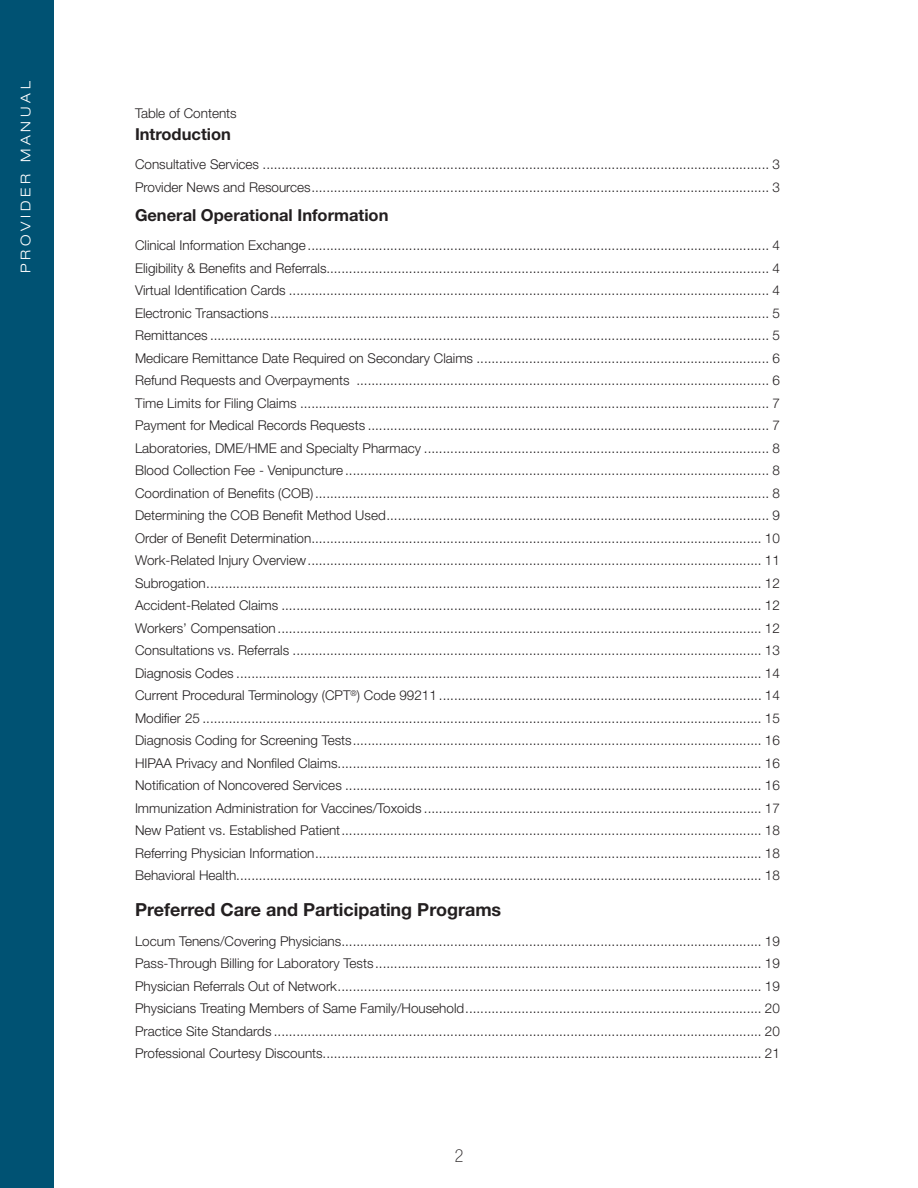
<style>
.page{position:relative;width:918px;height:1188px;background:#fff}
.page>*{position:absolute;margin:0;border:0;box-sizing:border-box;transform-origin:0 0}
.t1{font:700 18px "Helvetica Neue LT Std";color:#231f20}
.t2{font:100 condensed 18px "Helvetica Neue LT Std";color:#231f20}
.t3{font:700 16.5px "Helvetica Neue LT Std";color:#231f20}
.SECTION_12_14_BLUE{font:300 13.5px "Helvetica Neue LT Std";color:#231f20}
.t4{font:300 expanded 13.5px "Helvetica Neue LT Std";letter-spacing:.28em;color:#fff}
</style>
<div class="page">
<div style="left:0;top:0;width:54px;height:1188px;background:#005273"></div>
<p class="t4" style="left:18px;top:273px;width:193px;rotate:-90deg">PROVIDER MANUAL</p>
<p class="SECTION_12_14_BLUE" style="left:135px;top:105px;width:103px">Table of Contents</p>
<p class="t3" style="left:135px;top:124px;width:97px">Introduction</p>
<p class="SECTION_12_14_BLUE" style="left:135px;top:156px;width:646px">Consultative Services ....................................................................................................................................... 3</p>
<p class="SECTION_12_14_BLUE" style="left:135px;top:179px;width:646px">Provider News and Resources.......................................................................................................................... 3</p>
<p class="t3" style="left:135px;top:205px;width:255px">General Operational Information</p>
<p class="SECTION_12_14_BLUE" style="left:135px;top:237px;width:646px">Clinical Information Exchange ........................................................................................................................... 4</p>
<p class="SECTION_12_14_BLUE" style="left:135px;top:260px;width:646px">Eligibility &amp; Benefits and Referrals...................................................................................................................... 4</p>
<p class="SECTION_12_14_BLUE" style="left:135px;top:282px;width:646px">Virtual Identification Cards ................................................................................................................................ 4</p>
<p class="SECTION_12_14_BLUE" style="left:135px;top:305px;width:646px">Electronic Transactions..................................................................................................................................... 5</p>
<p class="SECTION_12_14_BLUE" style="left:135px;top:327px;width:646px">Remittances ..................................................................................................................................................... 5</p>
<p class="SECTION_12_14_BLUE" style="left:135px;top:350px;width:646px">Medicare Remittance Date Required on Secondary Claims .............................................................................. 6</p>
<p class="SECTION_12_14_BLUE" style="left:135px;top:372px;width:646px">Refund Requests and Overpayments .............................................................................................................. 6</p>
<p class="SECTION_12_14_BLUE" style="left:135px;top:395px;width:646px">Time Limits for Filing Claims ............................................................................................................................. 7</p>
<p class="SECTION_12_14_BLUE" style="left:135px;top:417px;width:646px">Payment for Medical Records Requests ........................................................................................................... 7</p>
<p class="SECTION_12_14_BLUE" style="left:135px;top:440px;width:646px">Laboratories, DME/HME and Specialty Pharmacy ............................................................................................ 8</p>
<p class="SECTION_12_14_BLUE" style="left:135px;top:462px;width:646px">Blood Collection Fee - Venipuncture ................................................................................................................. 8</p>
<p class="SECTION_12_14_BLUE" style="left:135px;top:485px;width:646px">Coordination of Benefits (COB)......................................................................................................................... 8</p>
<p class="SECTION_12_14_BLUE" style="left:135px;top:507px;width:646px">Determining the COB Benefit Method Used...................................................................................................... 9</p>
<p class="SECTION_12_14_BLUE" style="left:135px;top:530px;width:646px">Order of Benefit Determination........................................................................................................................ 10</p>
<p class="SECTION_12_14_BLUE" style="left:135px;top:552px;width:646px">Work-Related Injury Overview......................................................................................................................... 11</p>
<p class="SECTION_12_14_BLUE" style="left:135px;top:575px;width:646px">Subrogation.................................................................................................................................................... 12</p>
<p class="SECTION_12_14_BLUE" style="left:135px;top:597px;width:646px">Accident-Related Claims ................................................................................................................................ 12</p>
<p class="SECTION_12_14_BLUE" style="left:135px;top:620px;width:646px">Workers’ Compensation ................................................................................................................................. 12</p>
<p class="SECTION_12_14_BLUE" style="left:135px;top:642px;width:647px">Consultations vs. Referrals ............................................................................................................................. 13</p>
<p class="SECTION_12_14_BLUE" style="left:135px;top:665px;width:646px">Diagnosis Codes ............................................................................................................................................ 14</p>
<p class="SECTION_12_14_BLUE" style="left:135px;top:687px;width:646px">Current Procedural Terminology (CPT<sup>®</sup>) Code 99211 ...................................................................................... 14</p>
<p class="SECTION_12_14_BLUE" style="left:135px;top:710px;width:646px">Modifier 25 ..................................................................................................................................................... 15</p>
<p class="SECTION_12_14_BLUE" style="left:135px;top:732px;width:646px">Diagnosis Coding for Screening Tests............................................................................................................. 16</p>
<p class="SECTION_12_14_BLUE" style="left:135px;top:755px;width:647px">HIPAA Privacy and Nonfiled Claims................................................................................................................. 16</p>
<p class="SECTION_12_14_BLUE" style="left:135px;top:777px;width:647px">Notification of Noncovered Services ............................................................................................................... 16</p>
<p class="SECTION_12_14_BLUE" style="left:135px;top:800px;width:647px">Immunization Administration for Vaccines/Toxoids .......................................................................................... 17</p>
<p class="SECTION_12_14_BLUE" style="left:135px;top:822px;width:647px">New Patient vs. Established Patient................................................................................................................ 18</p>
<p class="SECTION_12_14_BLUE" style="left:135px;top:845px;width:647px">Referring Physician Information....................................................................................................................... 18</p>
<p class="SECTION_12_14_BLUE" style="left:135px;top:867px;width:647px">Behavioral Health............................................................................................................................................ 18</p>
<p class="t1" style="left:135px;top:899px;width:368px">Preferred Care and Participating Programs</p>
<p class="SECTION_12_14_BLUE" style="left:135px;top:933px;width:647px">Locum Tenens/Covering Physicians................................................................................................................ 19</p>
<p class="SECTION_12_14_BLUE" style="left:135px;top:955px;width:647px">Pass-Through Billing for Laboratory Tests ....................................................................................................... 19</p>
<p class="SECTION_12_14_BLUE" style="left:135px;top:978px;width:647px">Physician Referrals Out of Network................................................................................................................. 19</p>
<p class="SECTION_12_14_BLUE" style="left:135px;top:1000px;width:646px">Physicians Treating Members of Same Family/Household............................................................................... 20</p>
<p class="SECTION_12_14_BLUE" style="left:135px;top:1023px;width:646px">Practice Site Standards .................................................................................................................................. 20</p>
<p class="SECTION_12_14_BLUE" style="left:135px;top:1045px;width:646px">Professional Courtesy Discounts..................................................................................................................... 21</p>
<h1 class="t2" style="left:455px;top:1146px;width:10px">2</h1>
</div>
